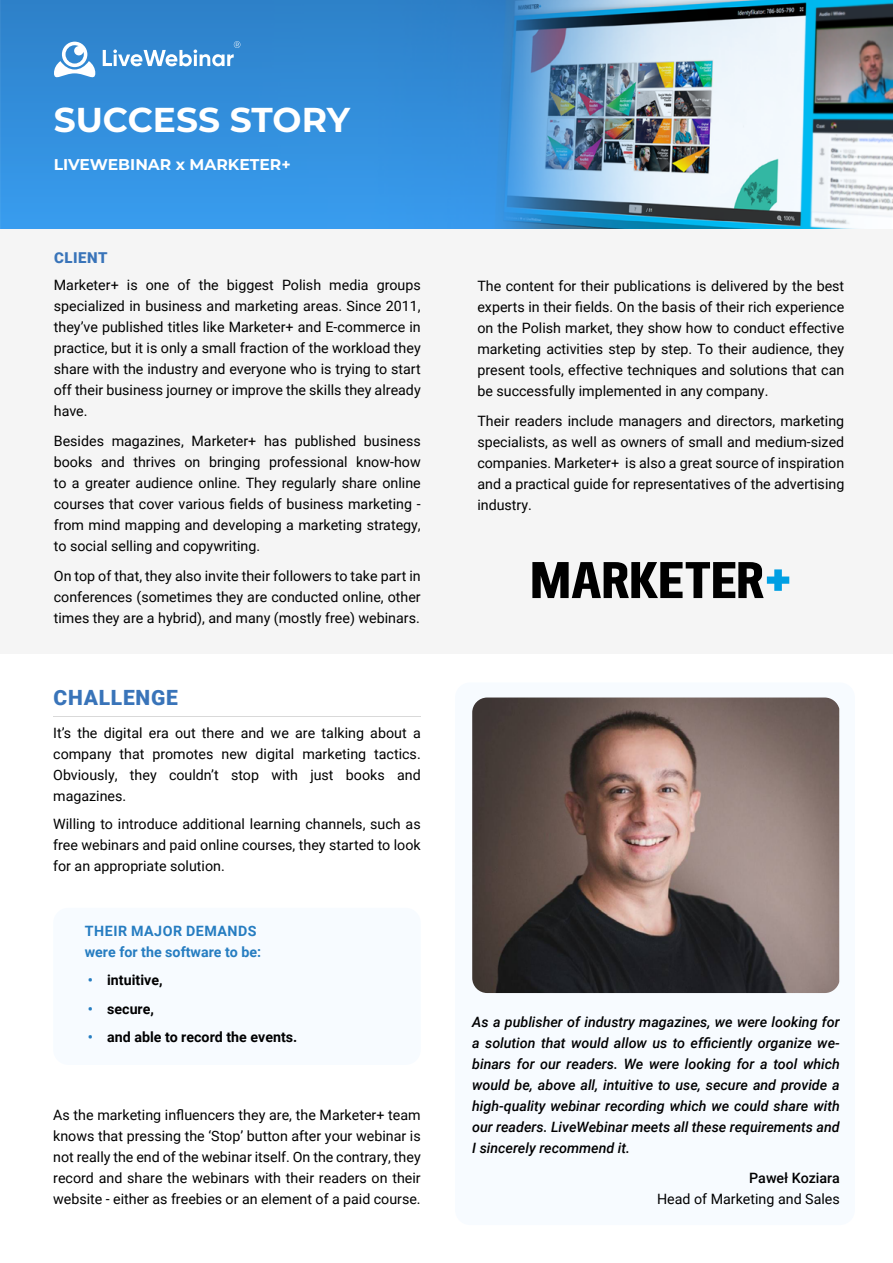
<style>
.page{position:relative;width:893px;height:1263px;background:#fff}
.page>*{position:absolute;margin:0;border:0;box-sizing:border-box;transform-origin:0 0}
.t1{font:700 34.5px "Montserrat";color:#fff}
.t2{font:900 21px "Roboto";letter-spacing:.035em;color:#3974b9}
.t3{font:700 15.6px "Montserrat";color:#fff}
.t4{font:900 15px "Roboto";letter-spacing:.035em;color:#3974b9}
.t5{font:14.25px/21px "Roboto";color:#000;text-align:justify}
.t6{font:italic 500 14.25px/21px "Roboto";color:#000;text-align:justify}
.t7{font:700 14.25px "Roboto";color:#000}
.t8{font:700 14.25px/21px "Roboto";color:#267dc1}
.t9{font:500 14.25px "Roboto";color:#000}
.s1{color:#267dc1}
</style>
<div class="page">
<div style="left:0;top:214px;width:893px;height:440px;background:#f5f5f5"></div>
<hr style="left:53px;top:716px;width:368px;height:1px;background:#d9d9d9">
<img style="left:1px;top:0;width:892px;height:228px">
<div style="left:53px;top:908px;width:368px;height:157px;background:#f6fbff;border-radius:15px"></div>
<svg style="left:54px;top:42px;width:41px;height:40px"></svg>
<svg style="left:103px;top:41px;width:137px;height:25px"></svg>
<svg style="left:532px;top:562px;width:257px;height:36px"></svg>
<div style="left:455px;top:682px;width:400px;height:543px;background:#f6fbff;border-radius:15px"></div>
<img style="left:472px;top:697px;width:367px;height:296px">
<h1 class="t1" style="left:54px;top:95px;width:298px">SUCCESS STORY</h1>
<p class="t3" style="left:54px;top:153px;width:238px">LIVEWEBINAR x MARKETER+</p>
<p class="t4" style="left:54px;top:247px;width:55px">CLIENT</p>
<p class="t5" style="left:54px;top:274px;width:368px">Marketer+ is one of the biggest Polish media groups specialized in business and marketing areas. Since 2011, they’ve published titles like Marketer+ and E-commerce in practice, but it is only a small fraction of the workload they share with the industry and everyone who is trying to start off their business journey or improve the skills they already have.</p>
<p class="t5" style="left:54px;top:430px;width:368px">Besides magazines, Marketer+ has published business books and thrives on bringing professional know-how to a greater audience online. They regularly share online courses that cover various fields of business marketing - from mind mapping and developing a marketing strategy, to social selling and copywriting.</p>
<p class="t5" style="left:54px;top:565px;width:368px">On top of that, they also invite their followers to take part in conferences (sometimes they are conducted online, other times they are a hybrid), and many (mostly free) webinars.</p>
<h2 class="t2" style="left:54px;top:682px;width:126px">CHALLENGE</h2>
<p class="t5" style="left:53px;top:722px;width:369px">It’s the digital era out there and we are talking about a company that promotes new digital marketing tactics.<br>Obviously, they couldn’t stop with just books and magazines.</p>
<p class="t5" style="left:53px;top:813px;width:369px">Willing to introduce additional learning channels, such as free webinars and paid online courses, they started to look for an appropriate solution.</p>
<p class="t8" style="left:85px;top:920px;width:178px">THEIR MAJOR DEMANDS were for the software to be:</p>
<p class="t7" style="left:88px;top:970px;width:76px"><span class="s1">•</span> intuitive,</p>
<p class="t7" style="left:88px;top:999px;width:68px"><span class="s1">•</span> secure,</p>
<p class="t7" style="left:88px;top:1027px;width:211px"><span class="s1">•</span> and able to record the events.</p>
<p class="t5" style="left:53px;top:1104px;width:369px">As the marketing influencers they are, the Marketer+ team knows that pressing the ‘Stop’ button after your webinar is not really the end of the webinar itself. On the contrary, they record and share the webinars with their readers on their website - either as freebies or an element of a paid course.</p>
<p class="t5" style="left:477px;top:275px;width:368px">The content for their publications is delivered by the best experts in their fields. On the basis of their rich experience on the Polish market, they show how to conduct effective marketing activities step by step. To their audience, they present tools, effective techniques and solutions that can be successfully implemented in any company.</p>
<p class="t5" style="left:477px;top:410px;width:368px">Their readers include managers and directors, marketing specialists, as well as owners of small and medium-sized companies. Marketer+ is also a great source of inspiration and a practical guide for representatives of the advertising industry.</p>
<p class="t6" style="left:472px;top:1011px;width:369px">As a publisher of industry magazines, we were looking for a solution that would allow us to efficiently organize we&shy;binars for our readers. We were looking for a tool which would be, above all, intuitive to use, secure and provide a high-quality webinar recording which we could share with our readers. LiveWebinar meets all these requirements and I sincerely recommend it.</p>
<p class="t9" style="left:749px;top:1168px;width:92px">Paweł Koziara</p>
<p class="t5" style="left:657px;top:1188px;width:184px">Head of Marketing and Sales</p>
</div>
